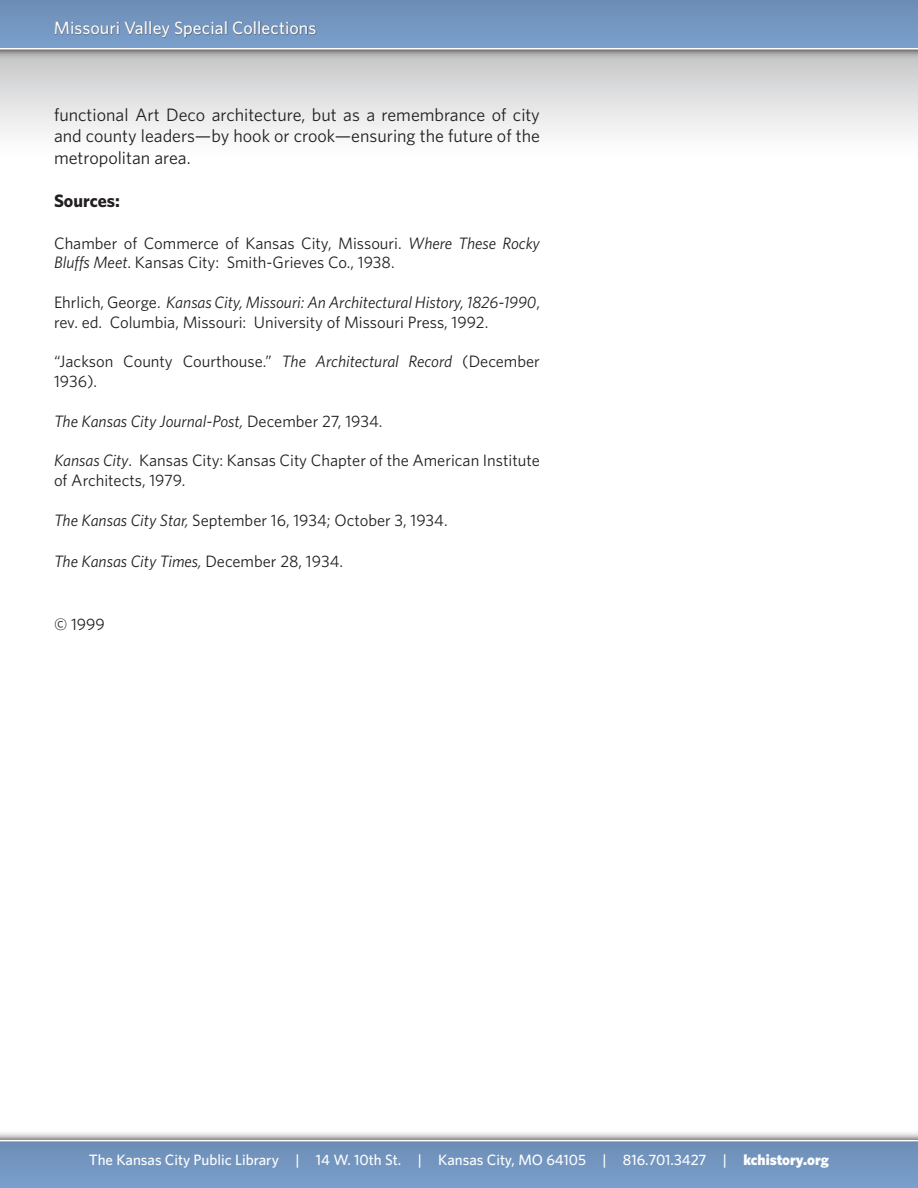
<style>
.page{position:relative;width:918px;height:1188px;background:#fff}
.page>*{position:absolute;margin:0;border:0;box-sizing:border-box;transform-origin:0 0}
.t1{font:18px/21.6px "Whitney";color:#231f20;text-align:justify}
.t2{font:500 18px "Whitney";color:#fff}
.t3{font:700 18px "Whitney";color:#231f20}
.t4{font:16.5px/19.8px "Whitney";color:#231f20}
.t5{font:italic 16.5px "Whitney";color:#231f20}
.t6{font:500 15px "Whitney";color:#fff}
.s1{font-style:italic}
.s2{font-style:normal}
.s3{font-weight:900}
</style>
<div class="page">
<div style="left:0;top:50px;width:918px;height:108px;background:linear-gradient(to bottom,#c5c5c6,#fff)"></div>
<div style="left:0;top:0;width:918px;height:60px;background:#231f20;opacity:.75"></div>
<div style="left:0;top:0;width:918px;height:48px;background:linear-gradient(to bottom,#6c8db4,#7b9fcc)"></div>
<div style="left:52px;top:16px;width:544px;height:42px;background:#231f20;opacity:.75"></div>
<div style="left:0;top:1130px;width:918px;height:58px;background:#231f20;opacity:.75"></div>
<svg style="left:0;top:1140px;width:918px;height:2px"></svg>
<div style="left:0;top:1142px;width:918px;height:46px;background:#7396c1"></div>
<p class="t2" style="left:54px;top:17px;width:264px">Missouri Valley Special Collections</p>
<p class="t1" style="left:54px;top:103px;width:488px">functional Art Deco architecture, but as a remembrance of city and county leaders—by hook or crook—ensuring the future of the metropolitan area.</p>
<p class="t3" style="left:54px;top:190px;width:67px">Sources:</p>
<p class="t4" style="left:54px;top:233px;width:487px">Chamber of Commerce of Kansas City, Missouri. <span class="s1">Where These Rocky<br>Bluffs Meet</span>. Kansas City: Smith-Grieves Co., 1938.</p>
<p class="t4" style="left:54px;top:292px;width:488px">Ehrlich, George. <span class="s1">Kansas City, Missouri: An Architectural History, 1826-1990</span>, rev. ed. Columbia, Missouri: University of Missouri Press, 1992.</p>
<p class="t4" style="left:54px;top:351px;width:487px">“Jackson County Courthouse.” <span class="s1">The Architectural Record</span> (December<br>1936).</p>
<p class="t5" style="left:54px;top:411px;width:330px">The Kansas City Journal-Post, <span class="s2">December 27, 1934.</span></p>
<p class="t4" style="left:54px;top:450px;width:487px"><span class="s1">Kansas City</span>. Kansas City: Kansas City Chapter of the American Institute of Architects, 1979.</p>
<p class="t4" style="left:54px;top:510px;width:395px"><span class="s1">The Kansas City Star,</span> September 16, 1934; October 3, 1934.</p>
<p class="t5" style="left:54px;top:552px;width:291px">The Kansas City Times, <span class="s2">December 28, 1934.</span></p>
<p class="t4" style="left:54px;top:614px;width:53px">© 1999</p>
<p class="t6" style="left:89px;top:1151px;width:742px">The Kansas City Public Library | 14 W. 10th St. | Kansas City, MO 64105 | 816.701.3427 | <span class="s3">kchistory.org</span></p>
</div>
